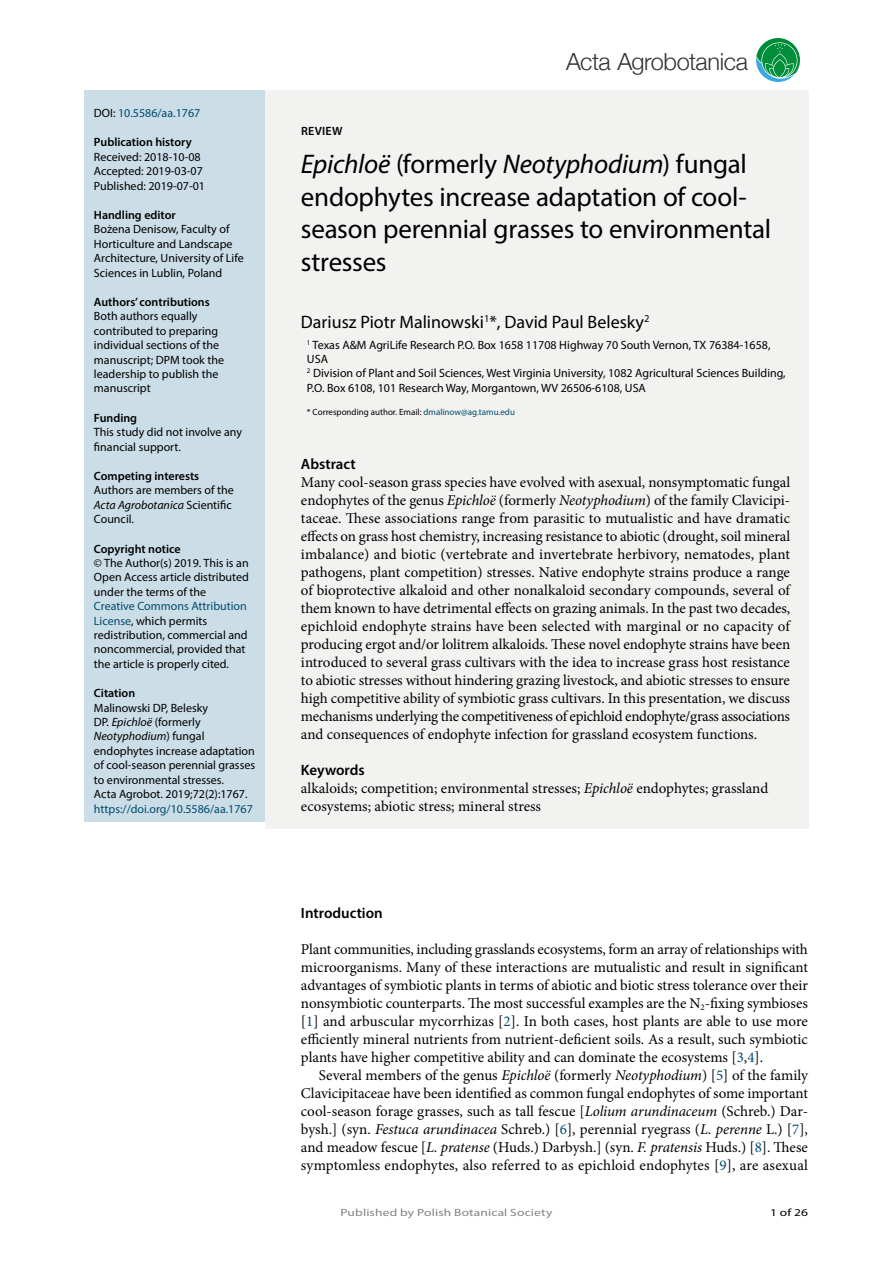
<style>
.page{position:relative;width:893px;height:1263px;background:#fff}
.page>*{position:absolute;margin:0;border:0;box-sizing:border-box;transform-origin:0 0}
.t1{font:27px/32.4px "Myriad Pro";letter-spacing:-.01em;color:#000}
.t2{font:300 23.55px "Helvetica Neue";letter-spacing:-.02em;color:#333}
.Authors{font:18px "Myriad Pro";color:#000}
.Body_text{font:15px/18px "Minion Pro";color:#000;text-align:justify}
.Body_text___first_li{font:15px/18px "Minion Pro";letter-spacing:.01em;color:#000;text-align:justify}
.Keywords{font:15px/18px "Minion Pro";color:#000}
.t3{font:600 15px "Myriad Pro";color:#000}
.Body_text-2{font:12px/14.4px "Myriad Pro";color:#000}
.Affiliations{font:12px/14.4px "Myriad Pro";color:#000}
.Article_type{font:600 12px "Myriad Pro";color:#000}
.Body_text-3{font:12px "Myriad Pro";color:#004b6f}
.t4{font:10.5px "Myriad Pro Regular 2";letter-spacing:.01em;color:#828282;scale:1.28 1}
.t5{font:10.5px "Myriad Pro";color:#000;scale:1.28 1}
.Corresponding_author{font:9px "Myriad Pro";color:#000}
.s1{color:#000}
.s2{font-style:italic}
.s3{color:#004b6f}
</style>
<div class="page">
<svg style="left:756px;top:38px;width:44px;height:44px"></svg>
<div style="left:265px;top:90px;width:543px;height:739px;background:#f2f2f1"></div>
<div style="left:85px;top:90px;width:180px;height:731px;background:#cbdde7"></div>
<p class="Body_text-3" style="left:94px;top:106px;width:108px"><span class="s1">DOI:</span> 10.5586/aa.1767</p>
<p class="Article_type" style="left:94px;top:135px;width:99px">Publication history</p>
<p class="Body_text-2" style="left:94px;top:149px;width:108px">Received: 2018-10-08</p>
<p class="Body_text-2" style="left:94px;top:164px;width:110px">Accepted: 2019-03-07</p>
<p class="Body_text-2" style="left:94px;top:178px;width:113px">Published: 2019-07-01</p>
<p class="Article_type" style="left:94px;top:207px;width:83px">Handling editor</p>
<p class="Body_text-2" style="left:94px;top:222px;width:151px">Bożena Denisow, Faculty of<br>Horticulture and Landscape<br>Architecture, University of Life<br>Sciences in Lublin, Poland</p>
<p class="Article_type" style="left:94px;top:294px;width:117px">Authors’ contributions</p>
<p class="Body_text-2" style="left:94px;top:309px;width:132px">Both authors equally contributed to preparing individual sections of the manuscript; DPM took the leadership to publish the manuscript</p>
<p class="Article_type" style="left:94px;top:410px;width:45px">Funding</p>
<p class="Body_text-2" style="left:94px;top:425px;width:150px">This study did not involve any financial support.</p>
<p class="Article_type" style="left:94px;top:468px;width:107px">Competing interests</p>
<p class="Body_text-2" style="left:94px;top:483px;width:141px">Authors are members of the<br><span class="s2">Acta Agrobotanica</span> Scientific<br>Council.</p>
<p class="Article_type" style="left:94px;top:541px;width:88px">Copyright notice</p>
<p class="Body_text-2" style="left:94px;top:556px;width:156px">© The Author(s) 2019. This is an<br>Open Access article distributed under the terms of the<br><span class="s3">Creative Commons Attribution<br>License</span>, which permits redistribution, commercial and noncommercial, provided that the article is properly cited.</p>
<p class="Article_type" style="left:94px;top:686px;width:43px">Citation</p>
<p class="Body_text-2" style="left:94px;top:700px;width:163px">Malinowski DP, Belesky<br>DP. <span class="s2">Epichloë</span> (formerly<br><span class="s2">Neotyphodium</span>) fungal endophytes increase adaptation of cool-season perennial grasses to environmental stresses.<br>Acta Agrobot. 2019;72(2):1767. <span class="s3">https://doi.org/10.5586/aa.1767</span></p>
<h2 class="t2" style="left:566px;top:43px;width:183px">Acta Agrobotanica</h2>
<p class="Article_type" style="left:301px;top:123px;width:43px">REVIEW</p>
<p class="t1" style="left:301px;top:148px;width:472px"><span class="s2">Epichloë</span> (formerly <span class="s2">Neotyphodium</span>) fungal endophytes increase adaptation of cool&shy;season perennial grasses to environmental stresses</p>
<p class="Authors" style="left:301px;top:311px;width:350px">Dariusz Piotr Malinowski<sup>1</sup>*, David Paul Belesky<sup>2</sup></p>
<p class="Affiliations" style="left:307px;top:337px;width:465px"><sup>1</sup> Texas A&amp;M AgriLife Research P.O. Box 1658 11708 Highway 70 South Vernon, TX 76384-1658,<br>USA</p>
<p class="Affiliations" style="left:307px;top:366px;width:480px"><sup>2</sup> Division of Plant and Soil Sciences, West Virginia University, 1082 Agricultural Sciences Building,<br>P.O. Box 6108, 101 Research Way, Morgantown, WV 26506-6108, USA</p>
<p class="Corresponding_author" style="left:307px;top:406px;width:209px">* Corresponding author. Email: <span class="s3">dmalinow@ag.tamu.edu</span></p>
<p class="t3" style="left:301px;top:454px;width:56px">Abstract</p>
<p class="Body_text" style="left:301px;top:473px;width:491px">Many cool-season grass species have evolved with asexual, nonsymptomatic fungal endophytes of the genus <span class="s2">Epichloë</span> (formerly <span class="s2">Neotyphodium</span>) of the family Clavicipi&shy;taceae. These associations range from parasitic to mutualistic and have dramatic effects on grass host chemistry, increasing resistance to abiotic (drought, soil mineral imbalance) and biotic (vertebrate and invertebrate herbivory, nematodes, plant pathogens, plant competition) stresses. Native endophyte strains produce a range of bioprotective alkaloid and other nonalkaloid secondary compounds, several of them known to have detrimental effects on grazing animals. In the past two decades, epichloid endophyte strains have been selected with marginal or no capacity of producing ergot and/or lolitrem alkaloids. These novel endophyte strains have been introduced to several grass cultivars with the idea to increase grass host resistance to abiotic stresses without hindering grazing livestock, and abiotic stresses to ensure high competitive ability of symbiotic grass cultivars. In this presentation, we discuss mechanisms underlying the competitiveness of epichloid endophyte/grass associations and consequences of endophyte infection for grassland ecosystem functions.</p>
<p class="t3" style="left:301px;top:760px;width:65px">Keywords</p>
<p class="Keywords" style="left:301px;top:779px;width:469px">alkaloids; competition; environmental stresses; <span class="s2">Epichloë</span> endophytes; grassland ecosystems; abiotic stress; mineral stress</p>
<p class="t3" style="left:301px;top:903px;width:83px">Introduction</p>
<p class="Body_text" style="left:301px;top:940px;width:509px">Plant communities, including grasslands ecosystems, form an array of relationships with microorganisms. Many of these interactions are mutualistic and result in significant advantages of symbiotic plants in terms of abiotic and biotic stress tolerance over their nonsymbiotic counterparts. The most successful examples are the N<sub>2</sub>-fixing symbioses [<span class="s3">1</span>] and arbuscular mycorrhizas [<span class="s3">2</span>]. In both cases, host plants are able to use more efficiently mineral nutrients from nutrient-deficient soils. As a result, such symbiotic plants have higher competitive ability and can dominate the ecosystems [<span class="s3">3</span>,<span class="s3">4</span>].</p>
<p class="Body_text___first_li" style="left:301px;top:1066px;width:509px;text-indent:18px">Several members of the genus <span class="s2">Epichloë</span> (formerly <span class="s2">Neotyphodium</span>) [<span class="s3">5</span>] of the family Clavicipitaceae have been identified as common fungal endophytes of some important cool-season forage grasses, such as tall fescue [<span class="s2">Lolium arundinaceum</span> (Schreb.) Dar&shy;bysh.] (syn. <span class="s2">Festuca arundinacea</span> Schreb.) [<span class="s3">6</span>], perennial ryegrass (<span class="s2">L. perenne</span> L.) [<span class="s3">7</span>], and meadow fescue [<span class="s2">L. pratense</span> (Huds.) Darbysh.] (syn. <span class="s2">F. pratensis</span> Huds.) [<span class="s3">8</span>]. These symptomless endophytes, also referred to as epichloid endophytes [<span class="s3">9</span>], are asexual</p>
<p class="t4" style="left:340px;top:1205px;width:167px">Published by Polish Botanical Society</p>
<p class="t5" style="left:770px;top:1205px;width:31px">1 of 26</p>
</div>
